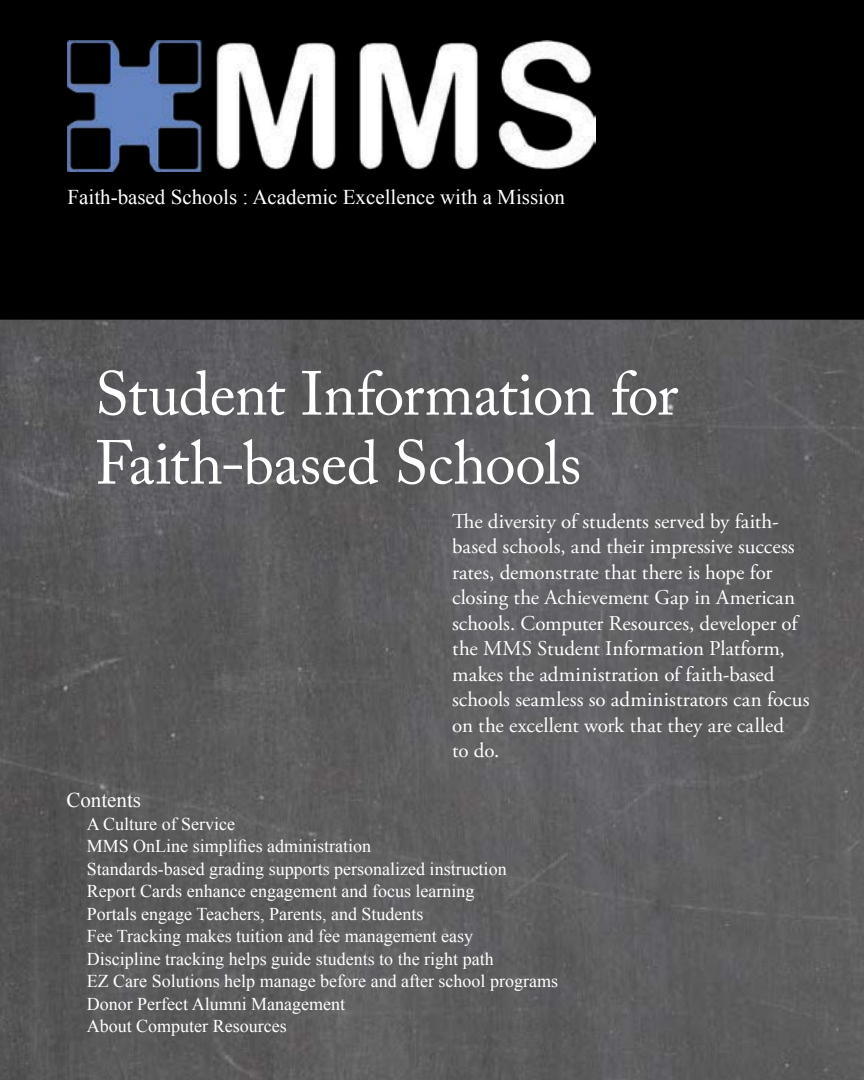
<style>
.page{position:relative;width:864px;height:1080px;background:#fff}
.page>*{position:absolute;margin:0;border:0;box-sizing:border-box;transform-origin:0 0}
.t1{font:61.5px/69px "Adobe Caslon Pro";letter-spacing:-.015em;color:#fff}
.t2{font:21px/25.5px "Adobe Garamond Pro";color:#fff}
.t3{font:21px "Times New Roman";color:#fff}
.t4{font:18px/22.5px "Times New Roman";color:#fff}
</style>
<div class="page">
<img style="left:0;top:320px;width:864px;height:760px">
<div style="left:0;top:0;width:864px;height:320px;background:#000"></div>
<img style="left:68px;top:40px;width:528px;height:132px">
<div style="left:68px;top:190px;width:529px;height:44px;background:#000"></div>
<p class="t3" style="left:68px;top:182px;width:499px">Faith-based Schools : Academic Excellence with a Mission</p>
<h1 class="t1" style="left:95px;top:359px;width:585px">Student Information for<br>Faith-based Schools</h1>
<p class="t2" style="left:452px;top:509px;width:359px">The diversity of students served by faith&shy;based schools, and their impressive success rates, demonstrate that there is hope for closing the Achievement Gap in American schools. Computer Resources, developer of the MMS Student Information Platform, makes the administration of faith-based schools seamless so administrators can focus on the excellent work that they are called<br>to do.</p>
<p class="t3" style="left:66px;top:785px;width:76px">Contents</p>
<p class="t4" style="left:87px;top:812px;width:473px">A Culture of Service<br>MMS OnLine simplifies administration<br>Standards-based grading supports personalized instruction Report Cards enhance engagement and focus learning<br>Portals engage Teachers, Parents, and Students<br>Fee Tracking makes tuition and fee management easy<br>Discipline tracking helps guide students to the right path<br>EZ Care Solutions help manage before and after school programs Donor Perfect Alumni Management<br>About Computer Resources</p>
</div>
